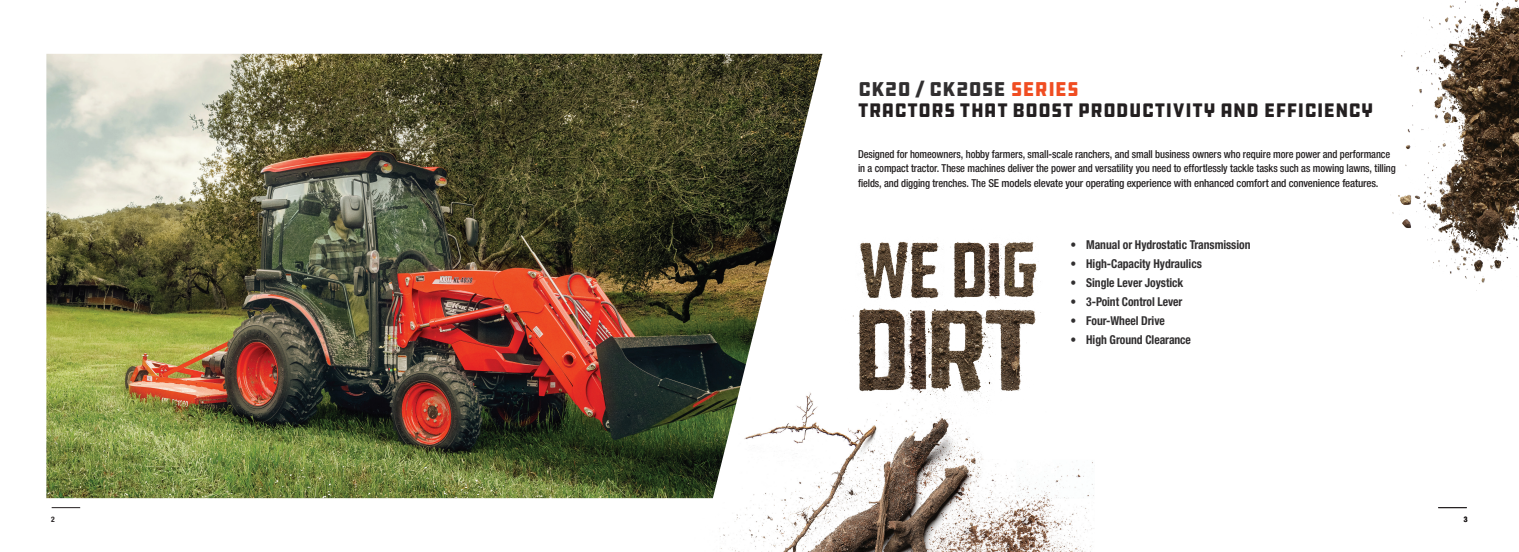
<style>
.page{position:relative;width:1519px;height:552px;background:#fff}
.page>*{position:absolute;margin:0;border:0;box-sizing:border-box;transform-origin:0 0}
.t1{font:20.56px "DDC Hardware";letter-spacing:-.005em;color:#312f30}
.t2{font:20.12px "DDC Hardware";letter-spacing:-.005em;color:#231f20;scale:.95 1}
.t3{font:700 condensed 12.25px "Helvetica Neue LT Std";letter-spacing:-.005em;color:#312f30;scale:.95 1}
.t4{font:500 condensed 10.94px/14.4px "Helvetica Neue LT Std";letter-spacing:-.01em;color:#231f20;scale:.95 1}
.t5{font:700 condensed 7.61px "Helvetica Neue LT Std";color:#231f20}
.s1{color:#f04d22}
</style>
<div class="page">
<svg style="left:52px;top:507px;width:28px;height:1px"></svg>
<img style="left:1392px;top:0;width:127px;height:291px">
<img style="left:695px;top:416px;width:275px;height:135px">
<img style="left:938px;top:441px;width:529px;height:110px">
<img style="left:46px;top:54px;width:776px;height:444px">
<img style="left:809px;top:226px;width:232px;height:190px">
<h1 class="t1" style="left:858px;top:76px;width:222px">CK20 / CK20SE <span class="s1">SERIES</span></h1>
<h2 class="t2" style="left:858px;top:97px;width:544px">TRACTORS THAT BOOST PRODUCTIVITY AND EFFICIENCY</h2>
<p class="t4" style="left:858px;top:147px;width:567px">Designed for homeowners, hobby farmers, small-scale ranchers, and small business owners who require more power and performance in a compact tractor. These machines deliver the power and versatility you need to effortlessly tackle tasks such as mowing lawns, tilling fields, and digging trenches. The SE models elevate your operating experience with enhanced comfort and convenience features.</p>
<p class="t3" style="left:1070px;top:237px;width:191px">• Manual or Hydrostatic Transmission</p>
<p class="t3" style="left:1070px;top:256px;width:140px">• High-Capacity Hydraulics</p>
<p class="t3" style="left:1070px;top:275px;width:120px">• Single Lever Joystick</p>
<p class="t3" style="left:1070px;top:294px;width:119px">• 3-Point Control Lever</p>
<p class="t3" style="left:1070px;top:313px;width:101px">• Four-Wheel Drive</p>
<p class="t3" style="left:1070px;top:331px;width:128px">• High Ground Clearance</p>
<p class="t5" style="left:51px;top:514px;width:5px">2</p>
<p class="t5" style="left:1464px;top:514px;width:5px">3</p>
</div>
